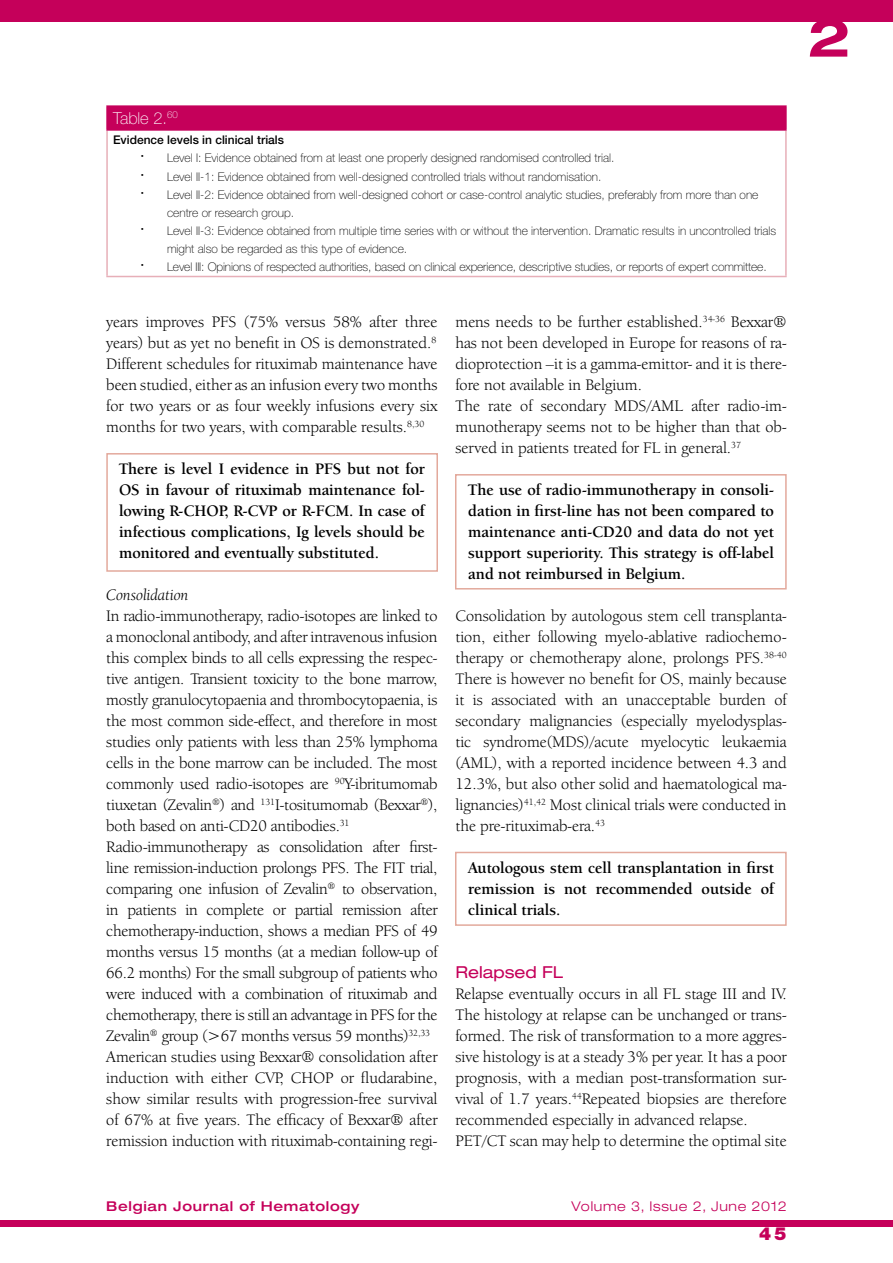
<style>
.page{position:relative;width:893px;height:1263px;background:#fff}
.page>*{position:absolute;margin:0;border:0;box-sizing:border-box;transform-origin:0 0}
.t1{font:700 expanded 52.5px "Helvetica Neue LT Std";color:#c5005a}
.t2{font:900 18px "Helvetica Neue LT Std";color:#c5005a}
.t3{font:16.5px/21px "Berkeley Oldstyle IT Cby BT";color:#000}
.t4{font:700 16.5px/21px "Berkeley Oldstyle IT Cby BT";color:#000;text-align:justify}
.t5{font:italic 16.5px "Berkeley Oldstyle IT Cby BT";color:#000}
.t6{font:expanded 16.5px "Helvetica Neue LT Std";color:#c5005a}
.t7{font:100 16.5px "Helvetica Neue LT Std";color:#fff}
.t8{font:500 expanded 13.5px "Helvetica Neue LT Std";letter-spacing:.05em;color:#c5005a}
.t9{font:300 expanded 13.5px "Helvetica Neue LT Std";letter-spacing:.05em;color:#c5005a}
.t10{font:100 12px "Helvetica Neue LT Std";color:#000}
.t11{font:500 12px "Helvetica Neue LT Std";color:#000}
.s1{font-family:"Times New Roman";font-weight:400;font-size:18px}
</style>
<div class="page">
<div style="left:0;top:1220px;width:893px;height:7px;background:#c5005a"></div>
<div style="left:0;top:0;width:893px;height:21px;background:#c5005a"></div>
<div style="left:455px;top:474px;width:332px;height:115px;border:2px solid #e3a99c"></div>
<div style="left:106px;top:453px;width:332px;height:119px;border:2px solid #e3a99c"></div>
<div style="left:107px;top:106px;width:679px;height:24px;background:#c5005a"></div>
<hr style="left:106px;top:131px;width:2px;height:145px;background:#e7afb8">
<hr style="left:785px;top:131px;width:2px;height:145px;background:#e7afb8">
<hr style="left:106px;top:276px;width:681px;height:1px;background:#e7afb8">
<hr style="left:106px;top:105px;width:681px;height:2px;background:#c5005a">
<hr style="left:106px;top:107px;width:2px;height:22px;background:#c5005a">
<hr style="left:785px;top:107px;width:2px;height:22px;background:#c5005a">
<hr style="left:106px;top:129px;width:681px;height:2px;background:#c5005a">
<div style="left:455px;top:852px;width:332px;height:74px;border:2px solid #e3a99c"></div>
<p class="t7" style="left:113px;top:109px;width:66px">Table 2.<sup>60</sup></p>
<p class="t11" style="left:113px;top:133px;width:173px">Evidence levels in clinical trials</p>
<p class="t10" style="left:140px;top:151px;width:476px"><span class="s1">·</span> Level I: Evidence obtained from at least one properly designed randomised controlled trial.</p>
<p class="t10" style="left:140px;top:169px;width:463px"><span class="s1">·</span> Level II-1: Evidence obtained from well-designed controlled trials without randomisation.</p>
<p class="t10" style="left:140px;top:187px;width:620px"><span class="s1">·</span> Level II-2: Evidence obtained from well-designed cohort or case-control analytic studies, preferably from more than one</p>
<p class="t10" style="left:167px;top:205px;width:128px">centre or research group.</p>
<p class="t10" style="left:140px;top:223px;width:638px"><span class="s1">·</span> Level II-3: Evidence obtained from multiple time series with or without the intervention. Dramatic results in uncontrolled trials</p>
<p class="t10" style="left:167px;top:241px;width:242px">might also be regarded as this type of evidence.</p>
<p class="t10" style="left:140px;top:259px;width:628px"><span class="s1">·</span> Level III: Opinions of respected authorities, based on clinical experience, descriptive studies, or reports of expert committee.</p>
<p class="t3" style="left:106px;top:311px;width:333px;text-align:justify">years improves PFS (75% versus 58% after three years) but as yet no benefit in OS is demonstrated.<sup>8<br></sup>Different schedules for rituximab maintenance have been studied, either as an infusion every two months for two years or as four weekly infusions every six months for two years, with comparable results.<sup>8,30</sup></p>
<p class="t4" style="left:119px;top:458px;width:307px">There is level I evidence in PFS but not for OS in favour of rituximab maintenance fol&shy;lowing R-CHOP, R-CVP or R-FCM. In case of infectious complications, Ig levels should be monitored and eventually substituted.</p>
<p class="t5" style="left:106px;top:585px;width:84px">Consolidation</p>
<p class="t3" style="left:106px;top:605px;width:333px">In radio-immunotherapy, radio-isotopes are linked to a monoclonal antibody, and after intravenous infusion this complex binds to all cells expressing the respec&shy;tive antigen. Transient toxicity to the bone marrow, mostly granulocytopaenia and thrombocytopaenia, is the most common side-effect, and therefore in most studies only patients with less than 25% lymphoma cells in the bone marrow can be included. The most commonly used radio-isotopes are <sup>90</sup>Y-ibritumomab tiuxetan (Zevalin<sup>®</sup>) and <sup>131</sup>I-tositumomab (Bexxar<sup>®</sup>), both based on anti-CD20 antibodies.<sup>31<br></sup>Radio-immunotherapy as consolidation after first&shy;line remission-induction prolongs PFS. The FIT trial, comparing one infusion of Zevalin<sup>®</sup> to observation, in patients in complete or partial remission after chemotherapy-induction, shows a median PFS of 49 months versus 15 months (at a median follow-up of 66.2 months) For the small subgroup of patients who were induced with a combination of rituximab and chemotherapy, there is still an advantage in PFS for the Zevalin<sup>®</sup> group (&gt;67 months versus 59 months)<sup>32,33<br></sup>American studies using Bexxar® consolidation after induction with either CVP, CHOP or fludarabine, show similar results with progression-free survival of 67% at five years. The efficacy of Bexxar® after remission induction with rituximab-containing regi-</p>
<p class="t3" style="left:455px;top:311px;width:333px">mens needs to be further established.<sup>34-36</sup> Bexxar® has not been developed in Europe for reasons of ra&shy;dioprotection –it is a gamma-emittor- and it is there&shy;fore not available in Belgium.<br>The rate of secondary MDS/AML after radio-im&shy;munotherapy seems not to be higher than that ob&shy;served in patients treated for FL in general.<sup>37</sup></p>
<p class="t4" style="left:468px;top:479px;width:307px">The use of radio-immunotherapy in consoli&shy;dation in first-line has not been compared to maintenance anti-CD20 and data do not yet support superiority. This strategy is off-label and not reimbursed in Belgium.</p>
<p class="t3" style="left:455px;top:605px;width:333px;text-align:justify">Consolidation by autologous stem cell transplanta&shy;tion, either following myelo-ablative radiochemo&shy;therapy or chemotherapy alone, prolongs PFS.<sup>38-40<br></sup>There is however no benefit for OS, mainly because it is associated with an unacceptable burden of secondary malignancies (especially myelodysplas&shy;tic syndrome(MDS)/acute myelocytic leukaemia (AML), with a reported incidence between 4.3 and 12.3%, but also other solid and haematological ma&shy;lignancies)<sup>41,42</sup> Most clinical trials were conducted in the pre-rituximab-era.<sup>43</sup></p>
<p class="t4" style="left:468px;top:857px;width:307px">Autologous stem cell transplantation in first remission is not recommended outside of clinical trials.</p>
<p class="t6" style="left:455px;top:962px;width:109px">Relapsed FL</p>
<p class="t3" style="left:455px;top:983px;width:333px">Relapse eventually occurs in all FL stage III and IV.<br>The histology at relapse can be unchanged or trans&shy;formed. The risk of transformation to a more aggres&shy;sive histology is at a steady 3% per year. It has a poor prognosis, with a median post-transformation sur&shy;vival of 1.7 years.<sup>44</sup>Repeated biopsies are therefore recommended especially in advanced relapse.<br>PET/CT scan may help to determine the optimal site</p>
<p class="t8" style="left:106px;top:1198px;width:255px">Belgian Journal of Hematology</p>
<p class="t9" style="left:572px;top:1198px;width:217px">Volume 3, Issue 2, June 2012</p>
<p class="t2" style="left:759px;top:1222px;width:29px">45</p>
<h1 class="t1" style="left:808px;top:5px;width:44px">2</h1>
</div>
